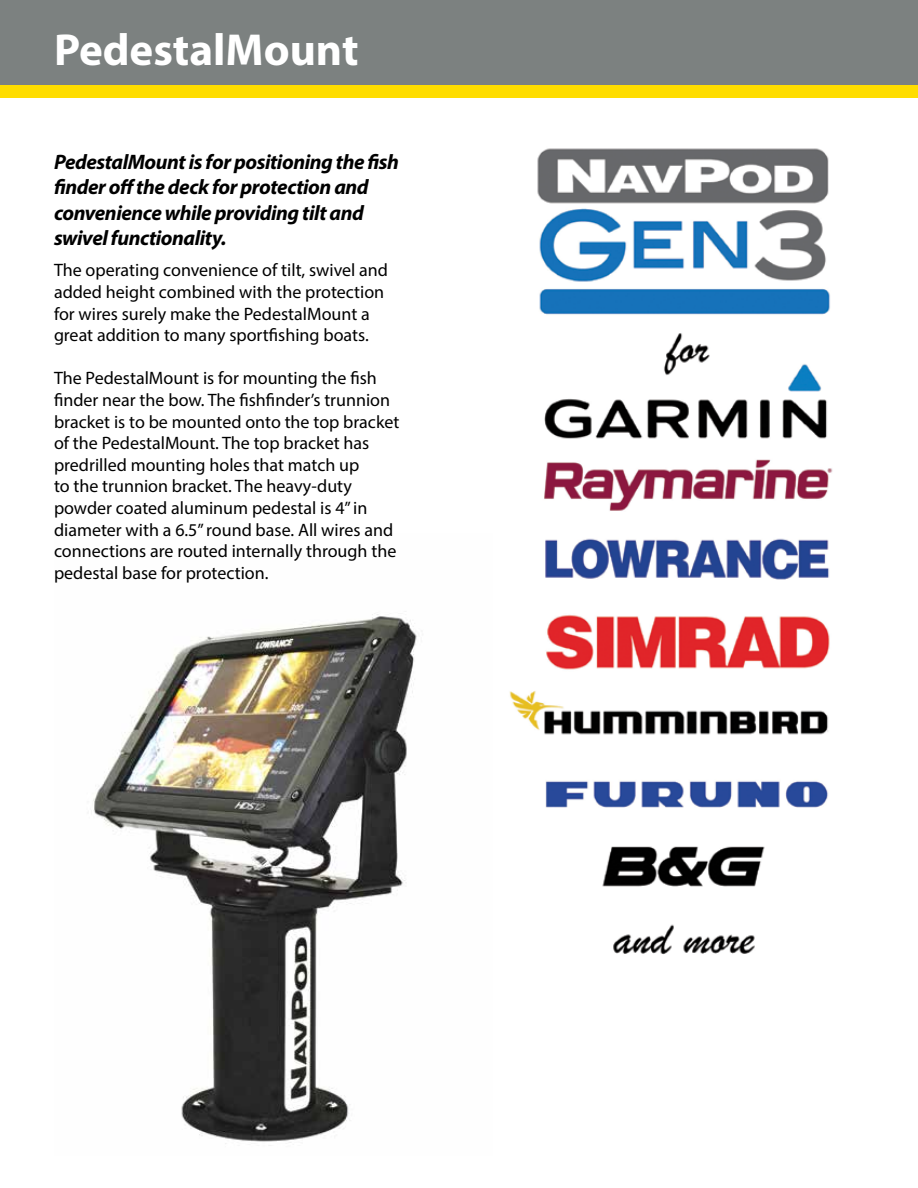
<style>
.page{position:relative;width:918px;height:1188px;background:#fff}
.page>*{position:absolute;margin:0;border:0;box-sizing:border-box;transform-origin:0 0}
.t1{font:700 45px "Myriad Pro";color:#fff}
.t2{font:italic 700 21px/25.2px "Myriad Pro";letter-spacing:-.02em;color:#000}
.t3{font:18px/21.6px "Myriad Pro";color:#000}
</style>
<div class="page">
<img style="left:93px;top:614px;width:324px;height:532px">
<div style="left:0;top:84px;width:918px;height:14px;background:#fd0"></div>
<img style="left:509px;top:148px;width:324px;height:807px">
<div style="left:0;top:0;width:918px;height:84px;background:#7c8180"></div>
<h1 class="t1" style="left:54px;top:21px;width:306px">PedestalMount</h1>
<p class="t2" style="left:54px;top:149px;width:347px">PedestalMount is for positioning the fish finder off the deck for protection and convenience while providing tilt and swivel functionality.</p>
<p class="t3" style="left:54px;top:259px;width:336px">The operating convenience of tilt, swivel and added height combined with the protection for wires surely make the PedestalMount a great addition to many sportfishing boats.</p>
<p class="t3" style="left:54px;top:367px;width:347px">The PedestalMount is for mounting the fish finder near the bow. The fishfinder’s trunnion bracket is to be mounted onto the top bracket of the PedestalMount. The top bracket has predrilled mounting holes that match up<br>to the trunnion bracket. The heavy-duty powder coated aluminum pedestal is 4” in diameter with a 6.5” round base. All wires and connections are routed internally through the pedestal base for protection.</p>
</div>
